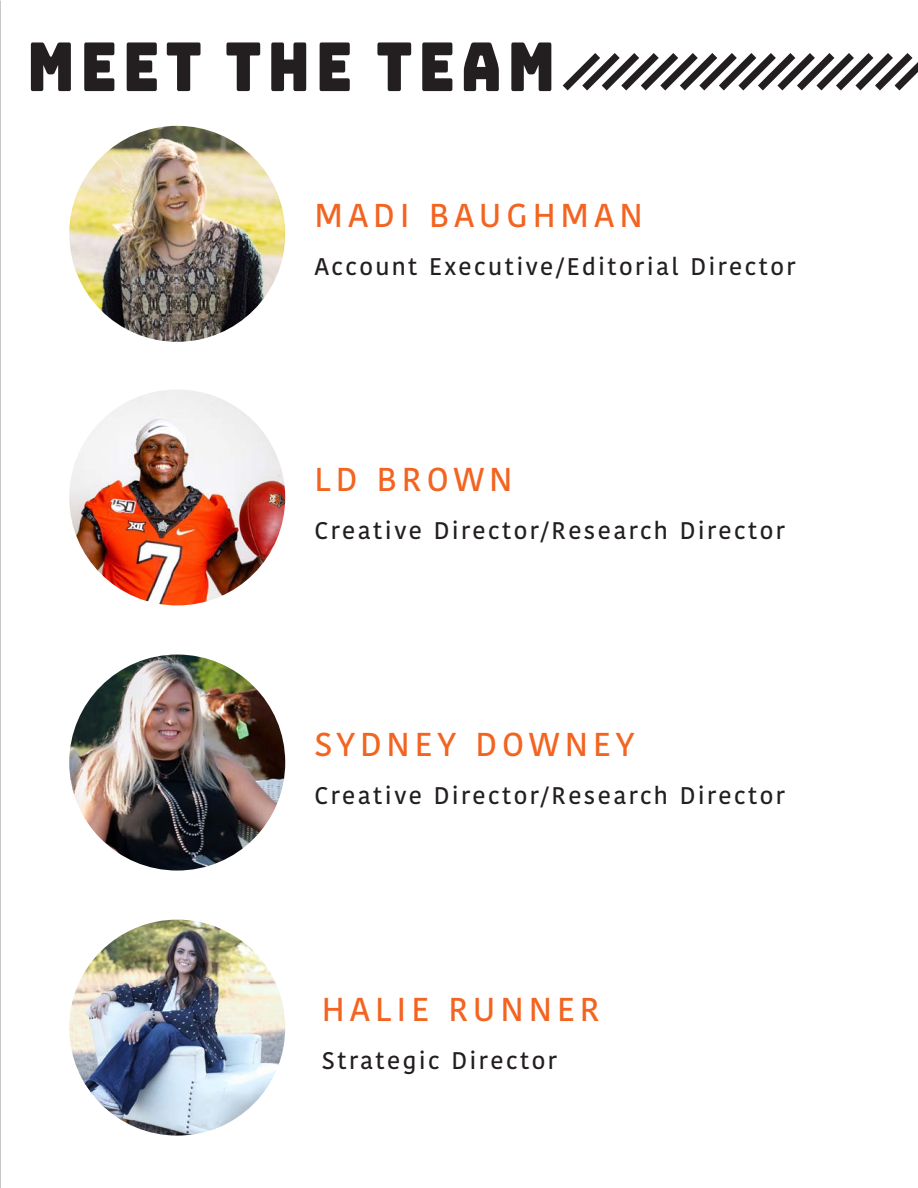
<style>
.page{position:relative;width:918px;height:1188px;background:#fff}
.page>*{position:absolute;margin:0;border:0;box-sizing:border-box;transform-origin:0 0}
.Page_Headings{font:67.5px "Bungee";letter-spacing:.1em;color:#231f20;scale:.83 1}
.t1{font:500 33px "Kohinoor Bangla";letter-spacing:.15em;color:#f36421}
.t2{font:500 24px "Kohinoor Bangla";letter-spacing:.1em;color:#231f20}
</style>
<div class="page">
<img style="left:0;top:0;width:1px;height:1188px">
<svg style="left:562px;top:53px;width:356px;height:38px"></svg>
<img style="left:69px;top:126px;width:216px;height:216px;border-radius:108px">
<img style="left:69px;top:920px;width:216px;height:216px;border-radius:108px">
<img style="left:69px;top:655px;width:216px;height:216px;border-radius:108px">
<img style="left:69px;top:389px;width:216px;height:216px;border-radius:108px">
<p class="Page_Headings" style="left:27px;top:28px;width:638px">MEET THE TEAM</p>
<p class="t1" style="left:315px;top:189px;width:330px">MADI BAUGHMAN</p>
<p class="t2" style="left:315px;top:247px;width:483px">Account Executive/Editorial Director</p>
<p class="t1" style="left:315px;top:453px;width:200px">LD BROWN</p>
<p class="t2" style="left:315px;top:511px;width:472px">Creative Director/Research Director</p>
<p class="t1" style="left:315px;top:718px;width:321px">SYDNEY DOWNEY</p>
<p class="t2" style="left:315px;top:776px;width:472px">Creative Director/Research Director</p>
<p class="t1" style="left:322px;top:983px;width:279px">HALIE RUNNER</p>
<p class="t2" style="left:322px;top:1041px;width:236px">Strategic Director</p>
</div>
